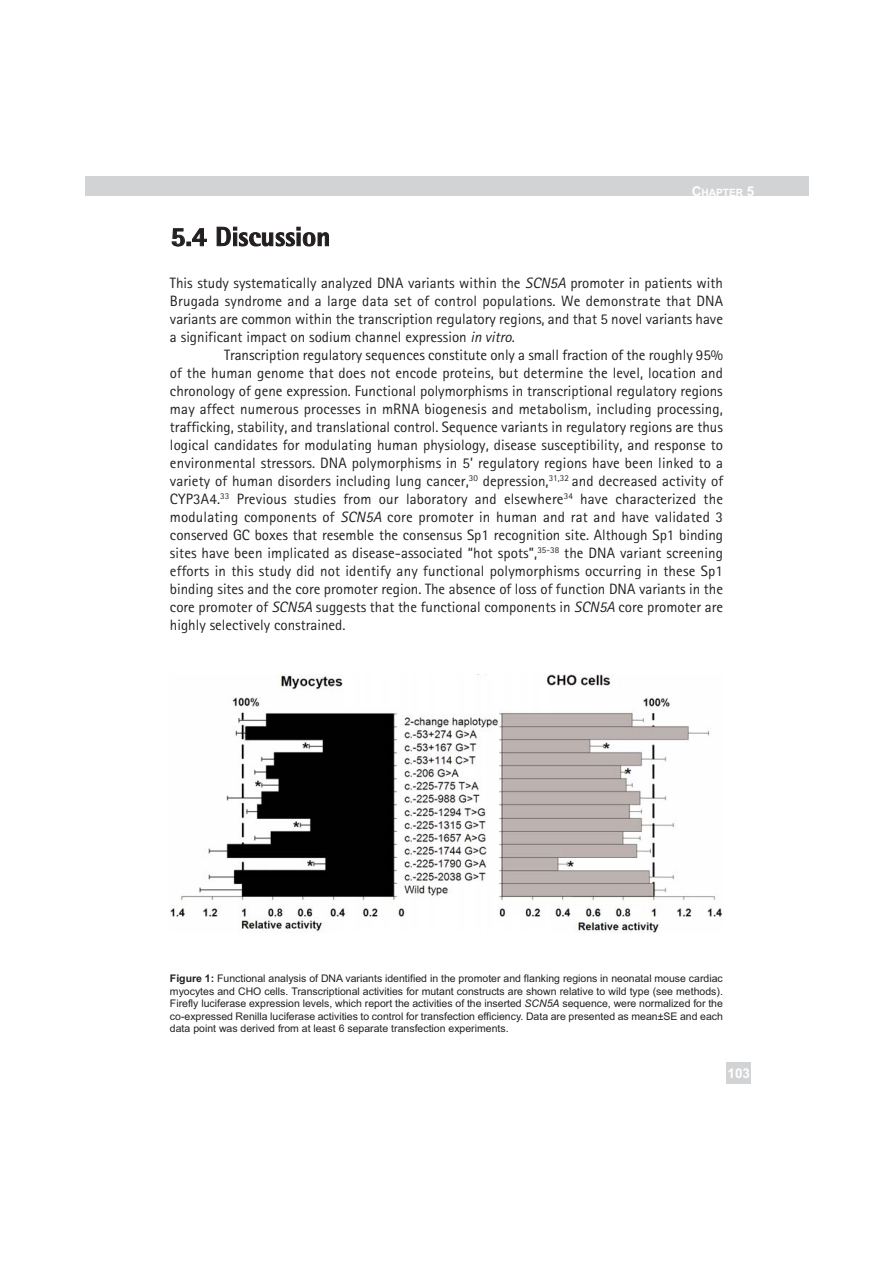
<style>
.page{position:relative;width:893px;height:1263px;background:#fff}
.page>*{position:absolute;margin:0;border:0;box-sizing:border-box;transform-origin:0 0}
.t1{font:27px "Agfa Rotis Semisans Ex Bd";color:#231f20}
.t2{font:15px/18px "Agfa Rotis Sans Serif";color:#231f20;text-align:justify}
.t3{font:700 13.5px "Arial";color:#fff}
.t4{font:10.5px/12.6px "Arial";color:#231f20;text-align:justify}
.t5{font:700 10.2px "Arial";color:#fff}
.s1{font-size:13.5px}
.s2{font-style:italic}
.s3{font-weight:700}
</style>
<div class="page">
<div style="left:85px;top:176px;width:723px;height:20px;background:#d1d3d4"></div>
<div style="left:726px;top:1062px;width:25px;height:22px;background:#d1d3d4"></div>
<img style="left:170px;top:674px;width:552px;height:258px">
<p class="t5" style="left:691px;top:187px;width:64px"><span class="s1">C</span>HAPTER <span class="s1">5</span></p>
<h1 class="t1" style="left:170px;top:227px;width:162px">5.4 Discussion</h1>
<p class="t2" style="left:170px;top:276px;width:554px">This study systematically analyzed DNA variants within the <span class="s2">SCN5A</span> promoter in patients with Brugada syndrome and a large data set of control populations. We demonstrate that DNA variants are common within the transcription regulatory regions, and that 5 novel variants have a significant impact on sodium channel expression <span class="s2">in vitro</span>.</p>
<p class="t2" style="left:170px;top:348px;width:554px;text-indent:54px">Transcription regulatory sequences constitute only a small fraction of the roughly 95% of the human genome that does not encode proteins, but determine the level, location and chronology of gene expression. Functional polymorphisms in transcriptional regulatory regions may affect numerous processes in mRNA biogenesis and metabolism, including processing, trafficking, stability, and translational control. Sequence variants in regulatory regions are thus logical candidates for modulating human physiology, disease susceptibility, and response to environmental stressors. DNA polymorphisms in 5’ regulatory regions have been linked to a variety of human disorders including lung cancer,<sup>30</sup> depression,<sup>31,32</sup> and decreased activity of CYP3A4.<sup>33</sup> Previous studies from our laboratory and elsewhere<sup>34</sup> have characterized the modulating components of <span class="s2">SCN5A</span> core promoter in human and rat and have validated 3 conserved GC boxes that resemble the consensus Sp1 recognition site. Although Sp1 binding sites have been implicated as disease-associated “hot spots”,<sup>35-38</sup> the DNA variant screening efforts in this study did not identify any functional polymorphisms occurring in these Sp1 binding sites and the core promoter region. The absence of loss of function DNA variants in the core promoter of <span class="s2">SCN5A</span> suggests that the functional components in <span class="s2">SCN5A</span> core promoter are highly selectively constrained.</p>
<p class="t4" style="left:170px;top:973px;width:554px"><span class="s3">Figure 1:</span> Functional analysis of DNA variants identified in the promoter and flanking regions in neonatal mouse cardiac myocytes and CHO cells. Transcriptional activities for mutant constructs are shown relative to wild type (see methods).<br>Firefly luciferase expression levels, which report the activities of the inserted <span class="s2">SCN5A</span> sequence, were normalized for the co-expressed Renilla luciferase activities to control for transfection efficiency. Data are presented as mean±SE and each data point was derived from at least 6 separate transfection experiments.</p>
<p class="t3" style="left:727px;top:1066px;width:24px">103</p>
</div>
